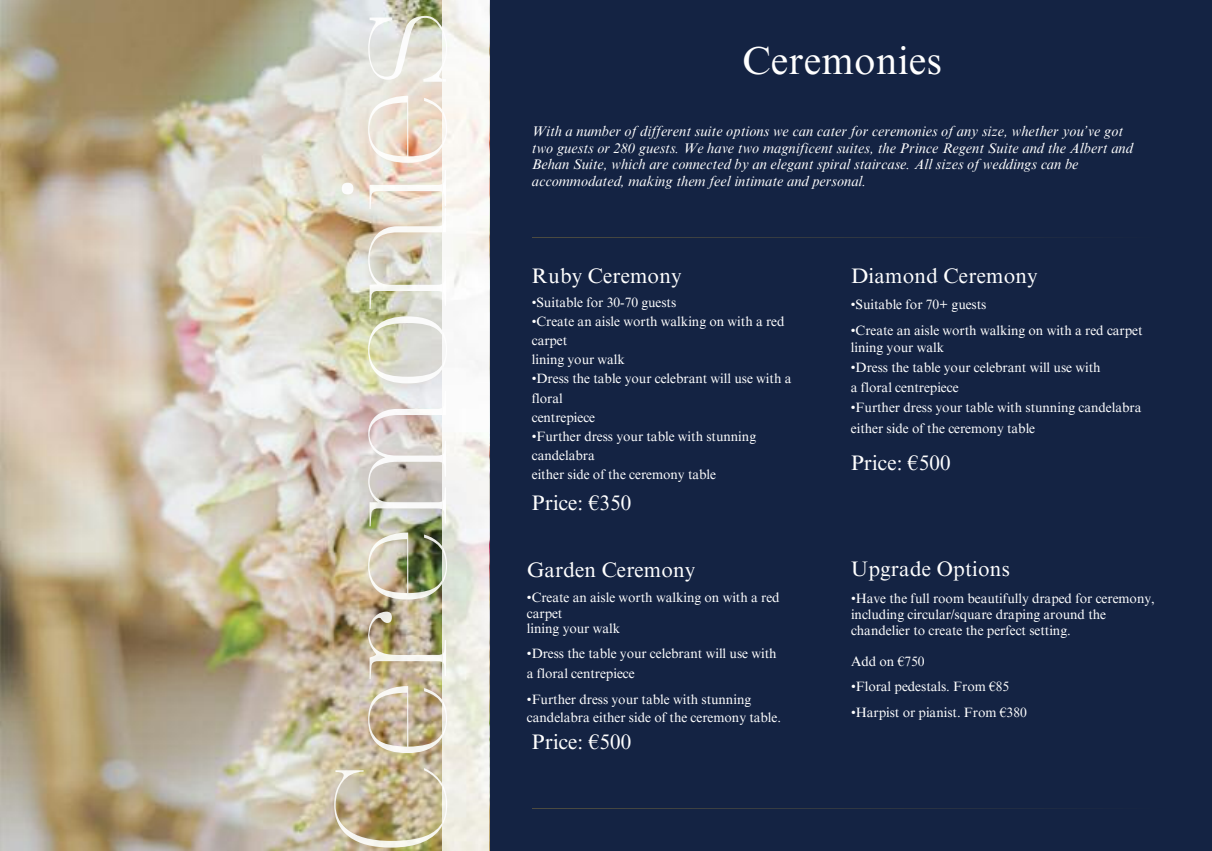
<style>
.page{position:relative;width:1212px;height:851px;background:#fff}
.page>*{position:absolute;margin:0;border:0;box-sizing:border-box;transform-origin:0 0}
.t1{font:39px "Times NRMT Pro";letter-spacing:.01em;color:#fff}
.t2{font:21px "Times NRMT Pro";letter-spacing:.01em;color:#fff}
.t3{font:italic 14.25px/17px "Times NRMT Pro";letter-spacing:.005em;color:#fff}
.t4{font:13.5px/19.2px "Times NRMT Pro";letter-spacing:-.005em;color:#fff}
</style>
<div class="page">
<div style="left:0;top:0;width:1212px;height:850px;background:#142343"></div>
<img style="left:0;top:0;width:443px;height:850px">
<hr style="left:532px;top:237px;width:637px;height:1px;background:#ad913c">
<hr style="left:532px;top:808px;width:637px;height:1px;background:#ad913c">
<img style="left:443px;top:0;width:46px;height:850px">
<img style="left:342px;top:16px;width:100px;height:577px">
<img style="left:443px;top:29px;width:4px;height:795px">
<p class="t1" style="left:742px;top:46px;width:201px">Ceremonies</p>
<p class="t3" style="left:532px;top:124px;width:602px">With a number of different suite options we can cater for ceremonies of any size, whether you’ve got two guests or 280 guests. We have two magnificent suites, the Prince Regent Suite and the Albert and Behan Suite, which are connected by an elegant spiral staircase. All sizes of weddings can be accommodated, making them feel intimate and personal.</p>
<p class="t2" style="left:532px;top:268px;width:151px">Ruby Ceremony</p>
<p class="t4" style="left:532px;top:294px;width:146px">•Suitable for 30-70 guests</p>
<p class="t4" style="left:532px;top:313px;width:254px">•Create an aisle worth walking on with a red carpet</p>
<p class="t4" style="left:532px;top:352px;width:95px">lining your walk</p>
<p class="t4" style="left:532px;top:371px;width:261px">•Dress the table your celebrant will use with a floral</p>
<p class="t4" style="left:532px;top:409px;width:65px">centrepiece</p>
<p class="t4" style="left:532px;top:428px;width:226px">•Further dress your table with stunning candelabra</p>
<p class="t4" style="left:532px;top:466px;width:186px">either side of the ceremony table</p>
<p class="t2" style="left:532px;top:495px;width:101px">Price: €350</p>
<p class="t2" style="left:527px;top:561px;width:170px">Garden Ceremony</p>
<p class="t4" style="left:527px;top:591px;width:254px;line-height:15.8px">•Create an aisle worth walking on with a red carpet</p>
<p class="t4" style="left:527px;top:620px;width:95px">lining your walk</p>
<p class="t4" style="left:527px;top:645px;width:251px">•Dress the table your celebrant will use with</p>
<p class="t4" style="left:527px;top:665px;width:109px">a floral centrepiece</p>
<p class="t4" style="left:527px;top:692px;width:256px;line-height:18px">•Further dress your table with stunning candelabra either side of the ceremony table.</p>
<p class="t2" style="left:532px;top:734px;width:101px">Price: €500</p>
<p class="t2" style="left:851px;top:268px;width:188px">Diamond Ceremony</p>
<p class="t4" style="left:851px;top:296px;width:137px">•Suitable for 70+ guests</p>
<p class="t4" style="left:851px;top:322px;width:293px">•Create an aisle worth walking on with a red carpet</p>
<p class="t4" style="left:851px;top:339px;width:95px">lining your walk</p>
<p class="t4" style="left:851px;top:359px;width:251px">•Dress the table your celebrant will use with</p>
<p class="t4" style="left:851px;top:379px;width:109px">a floral centrepiece</p>
<p class="t4" style="left:851px;top:400px;width:292px">•Further dress your table with stunning candelabra</p>
<p class="t4" style="left:851px;top:420px;width:186px">either side of the ceremony table</p>
<p class="t2" style="left:851px;top:454px;width:101px">Price: €500</p>
<p class="t2" style="left:851px;top:561px;width:160px">Upgrade Options</p>
<p class="t4" style="left:851px;top:590px;width:305px">•Have the full room beautifully draped for ceremony,</p>
<p class="t4" style="left:851px;top:606px;width:257px">including circular/square draping around the</p>
<p class="t4" style="left:851px;top:622px;width:221px">chandelier to create the perfect setting.</p>
<p class="t4" style="left:851px;top:653px;width:75px">Add on €750</p>
<p class="t4" style="left:851px;top:678px;width:160px">•Floral pedestals. From €85</p>
<p class="t4" style="left:851px;top:704px;width:177px">•Harpist or pianist. From €380</p>
</div>
